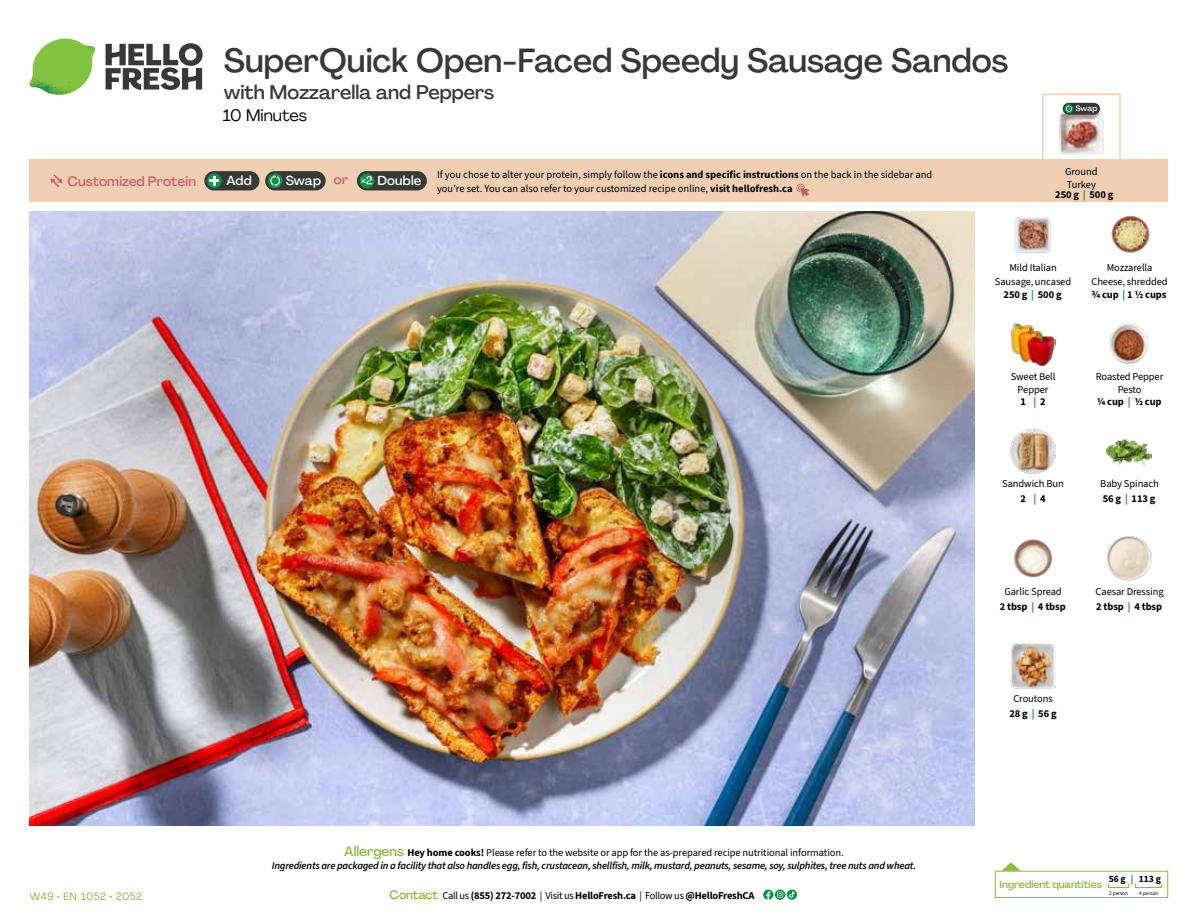
<style>
.page{position:relative;width:1188px;height:918px;background:#fff}
.page>*{position:absolute;margin:0;border:0;box-sizing:border-box;transform-origin:0 0}
.t1{font:500 33px "Agrandir";color:#383839}
.t2{font:500 19.5px "Agrandir";color:#383839}
.t3{font:16.5px "Agrandir";color:#000}
.t4{font:500 13.5px "Agrandir";color:#d15f6a}
.t5{font:500 12.9px "Agrandir";letter-spacing:.015em;color:#fff}
.t6{font:10.5px/13.5px "Source Sans 3";letter-spacing:-.01em;color:#000;text-align:center}
.t7{font:italic 600 10.5px/13.5px "Source Sans 3";letter-spacing:-.02em;color:#000;text-align:center}
.t8{font:700 10.5px "Source Sans 3";letter-spacing:-.02em;color:#000}
.t9{font:500 10.5px "Agrandir";letter-spacing:-.01em;color:#8cba42}
.t10{font:10.5px "Agrandir";letter-spacing:.05em;color:#8cba42}
.t11{font:700 9.6px "Source Sans 3";color:#000}
.t12{font:500 7.95px "Agrandir";color:#fff}
.t13{font:5.25px "Source Sans 3";letter-spacing:-.01em;color:#000}
.s1{color:#d15f6a}
.s2{color:#0b9446}
.s3{font-weight:700}
.s4{font-weight:700;color:#0b9446}
.s5{font-family:"Agrandir";font-weight:500;font-style:normal;font-size:13.5px;color:#8cba42}
.s6{font-weight:700;font-style:normal}
.s7{font-weight:400;font-style:normal}
.s8{font-family:"Agrandir";font-weight:500;font-size:12px;color:#8cba42}
.s9{font-weight:400}
</style>
<div class="page">
<svg style="left:106px;top:43px;width:97px;height:47px"></svg>
<svg style="left:34px;top:39px;width:59px;height:38px"></svg>
<img style="left:65px;top:39px;width:30px;height:25px">
<img style="left:33px;top:60px;width:56px;height:10px">
<img style="left:29px;top:64px;width:58px;height:31px">
<img style="left:64px;top:70px;width:25px;height:24px">
<img style="left:30px;top:211px;width:945px;height:615px">
<div style="left:787px;top:889px;width:10px;height:11px;background:#099447;border-radius:50%"></div>
<svg style="left:763px;top:889px;width:32px;height:11px"></svg>
<svg style="left:1002px;top:862px;width:19px;height:9px"></svg>
<div style="left:995px;top:871px;width:173px;height:27px;border:1px solid #8cba42"></div>
<div style="left:1108px;top:883px;width:21px;height:5px;border:1px solid #8cba42"></div>
<div style="left:1135px;top:883px;width:27px;height:5px;border:1px solid #8cba42"></div>
<img style="left:1011px;top:323px;width:45px;height:43px">
<img style="left:1109px;top:323px;width:39px;height:41px">
<img style="left:1011px;top:428px;width:45px;height:46px">
<img style="left:1106px;top:438px;width:46px;height:28px">
<img style="left:1014px;top:539px;width:38px;height:39px">
<img style="left:1106px;top:536px;width:46px;height:45px">
<img style="left:1011px;top:643px;width:45px;height:45px">
<img style="left:1111px;top:215px;width:39px;height:38px">
<img style="left:1014px;top:217px;width:37px;height:36px">
<div style="left:30px;top:160px;width:1138px;height:42px;background:#f2cfb3"></div>
<svg style="left:50px;top:174px;width:12px;height:13px"></svg>
<div style="left:265px;top:171px;width:61px;height:19px;background:#383839;border-radius:10px"></div>
<svg style="left:268px;top:173px;width:15px;height:15px"></svg>
<svg style="left:270px;top:175px;width:10px;height:12px"></svg>
<div style="left:204px;top:171px;width:55px;height:19px;background:#383839;border-radius:10px"></div>
<div style="left:207px;top:173px;width:15px;height:15px;background:#0b9446;border-radius:50%"></div>
<svg style="left:209px;top:176px;width:10px;height:10px"></svg>
<svg style="left:796px;top:183px;width:13px;height:14px"></svg>
<div style="left:357px;top:171px;width:70px;height:19px;background:#383839;border-radius:10px"></div>
<svg style="left:360px;top:173px;width:14px;height:15px"></svg>
<svg style="left:360px;top:176px;width:12px;height:8px"></svg>
<div style="left:1042px;top:94px;width:79px;height:69px;border:2px solid #f2cfb3"></div>
<img style="left:1060px;top:112px;width:43px;height:43px">
<div style="left:1063px;top:103px;width:37px;height:12px;background:#383839;border-radius:6px"></div>
<svg style="left:1064px;top:104px;width:9px;height:9px"></svg>
<svg style="left:1066px;top:105px;width:6px;height:7px"></svg>
<h1 class="t1" style="left:224px;top:40px;width:786px">SuperQuick Open-Faced Speedy Sausage Sandos</h1>
<h2 class="t2" style="left:224px;top:80px;width:272px">with Mozzarella and Peppers</h2>
<h3 class="t3" style="left:223px;top:105px;width:86px">10 Minutes</h3>
<p class="t12" style="left:1075px;top:104px;width:24px">Swap</p>
<p class="t4" style="left:68px;top:173px;width:130px">Customized Protein</p>
<p class="t5" style="left:227px;top:172px;width:27px">Add</p>
<p class="t5" style="left:286px;top:172px;width:64px">Swap <span class="s1">or</span></p>
<p class="t5" style="left:377px;top:172px;width:45px">Double</p>
<p class="t6" style="left:1065px;top:165px;width:34px;text-align:left">Ground<br>Turkey</p>
<p class="t8" style="left:1055px;top:187px;width:60px">250 g <span class="s2">|</span> 500 g</p>
<p class="t6" style="left:437px;top:168px;width:497px;text-align:left">If you chose to alter your protein, simply follow the <span class="s3">icons and specific instructions</span> on the back in the sidebar and you're set. You can also refer to your customized recipe online, <span class="s3">visit hellofresh.ca</span></p>
<p class="t6" style="left:995px;top:261px;width:78px">Mild Italian<br>Sausage, uncased<br><span class="s3">250 g</span> <span class="s4">|</span> <span class="s3">500 g</span></p>
<p class="t6" style="left:1091px;top:261px;width:78px">Mozzarella<br>Cheese, shredded<br><span class="s3">3/4 cup</span> <span class="s4">|</span> <span class="s3">1 1/2 cups</span></p>
<p class="t6" style="left:1011px;top:370px;width:46px">Sweet Bell<br>Pepper</p>
<p class="t8" style="left:1020px;top:395px;width:27px">1 <span class="s2">|</span> 2</p>
<p class="t6" style="left:1096px;top:370px;width:69px">Roasted Pepper<br>Pesto</p>
<p class="t8" style="left:1097px;top:395px;width:66px">1/4 cup <span class="s2">|</span> 1/2 cup</p>
<p class="t6" style="left:1002px;top:477px;width:63px;line-height:14.9px">Sandwich Bun<br><span class="s3">2</span> <span class="s4">|</span> <span class="s3">4</span></p>
<p class="t6" style="left:1100px;top:476px;width:60px;line-height:14.9px;text-align:left">Baby Spinach<br><span class="s3">56 g</span> <span class="s4">|</span> <span class="s3">113 g</span></p>
<p class="t6" style="left:1000px;top:584px;width:67px;line-height:14.9px">Garlic Spread<br><span class="s3">2 tbsp</span> <span class="s4">|</span> <span class="s3">4 tbsp</span></p>
<p class="t6" style="left:1096px;top:584px;width:70px;line-height:14.9px;text-align:left">Caesar Dressing<br><span class="s3">2 tbsp</span> <span class="s4">|</span> <span class="s3">4 tbsp</span></p>
<p class="t10" style="left:30px;top:890px;width:114px">W49 • EN 1052 • 2052</p>
<p class="t7" style="left:272px;top:845px;width:646px"><span class="s5">Allergens</span> <span class="s6">Hey home cooks!</span> <span class="s7">Please refer to the website or app for the as-prepared recipe nutritional information.<br></span>Ingredients are packaged in a facility that also handles egg, fish, crustacean, shellfish, milk, mustard, peanuts, sesame, soy, sulphites, tree nuts and wheat.</p>
<p class="t8" style="left:390px;top:888px;width:366px"><span class="s8">Contact</span> <span class="s9">Call us</span> (855) 272-7002 <span class="s9">| Visit us</span> HelloFresh.ca <span class="s9">| Follow us</span> @HelloFreshCA</p>
<p class="t6" style="left:1009px;top:691px;width:49px;line-height:14.9px">Croutons<br><span class="s3">28 g</span> <span class="s4">|</span> <span class="s3">56 g</span></p>
<p class="t11" style="left:1109px;top:872px;width:54px">56 g <span class="s2">|</span> 113 g</p>
<p class="t13" style="left:1109px;top:890px;width:20px">2 person</p>
<p class="t13" style="left:1139px;top:890px;width:20px">4 person</p>
<p class="t9" style="left:1000px;top:878px;width:104px">Ingredient quantities</p>
</div>
